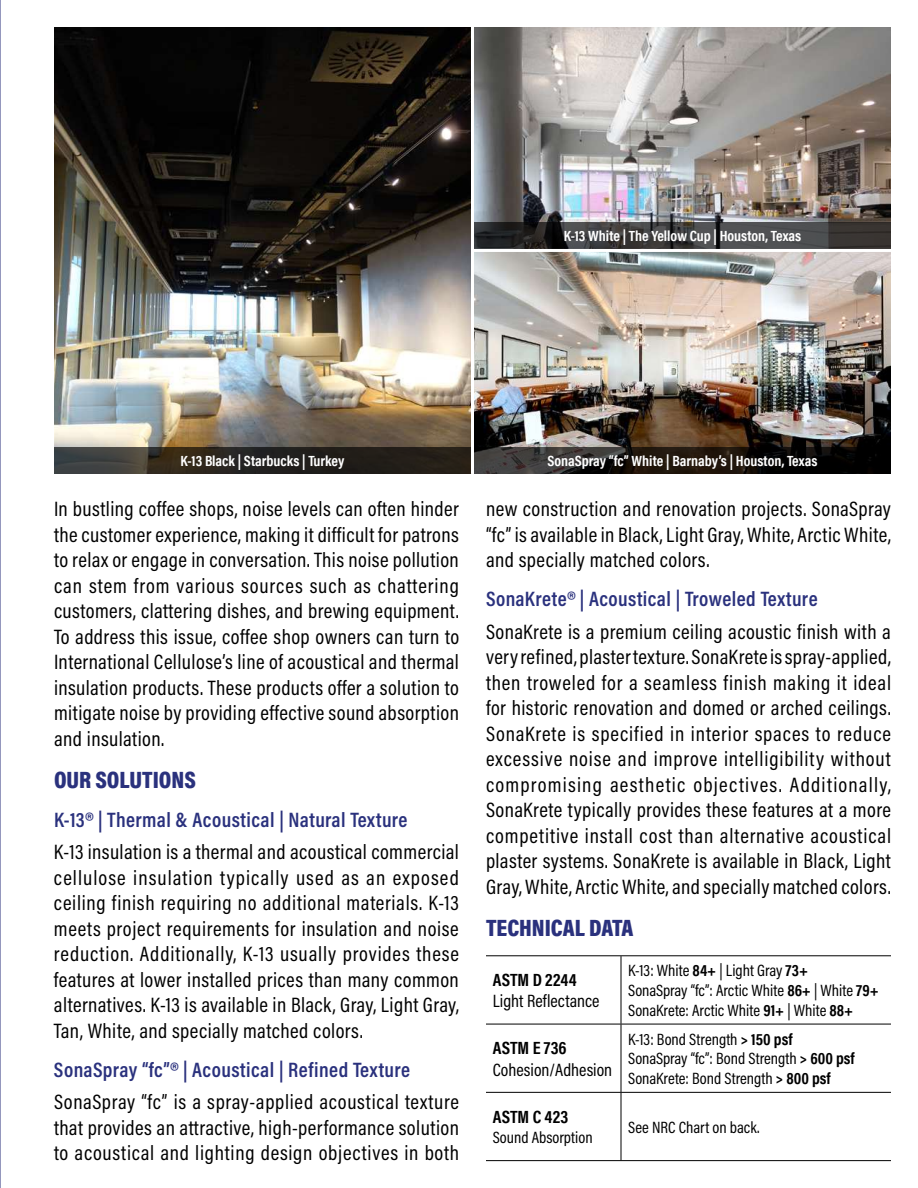
<style>
.page{position:relative;width:918px;height:1188px;background:#fff}
.page>*{position:absolute;margin:0;border:0;box-sizing:border-box;transform-origin:0 0}
.t1{font:900 24px "Acumin Pro Cond";color:#2a317d}
.t2{font:21px/25.5px "Acumin Pro Cond";letter-spacing:.02em;color:#000;text-align:justify}
.t3{font:18px "Acumin Pro Cond";color:#000}
.t4{font:700 18px "Acumin Pro Cond";letter-spacing:.005em;color:#000}
.t5{font:16.5px/19.8px "Acumin Pro Cond";color:#000}
.t6{font:700 15px "Acumin Pro Cond";color:#fff}
.s1{font-weight:600;color:#2a317d}
.s2{font-weight:600;font-size:30px;color:#2a317d}
.s3{font-weight:700}
</style>
<div class="page">
<img style="left:54px;top:27px;width:837px;height:420px">
<hr style="left:486px;top:955px;width:135px;height:1px;background:#000">
<hr style="left:621px;top:955px;width:270px;height:1px;background:#000">
<hr style="left:621px;top:956px;width:1px;height:68px;background:#000">
<hr style="left:621px;top:1024px;width:1px;height:68px;background:#000">
<hr style="left:621px;top:1093px;width:1px;height:67px;background:#000">
<hr style="left:486px;top:1160px;width:135px;height:1px;background:#000">
<hr style="left:621px;top:1160px;width:270px;height:1px;background:#000">
<hr style="left:486px;top:1024px;width:135px;height:1px;background:#000">
<hr style="left:621px;top:1024px;width:270px;height:1px;background:#000">
<hr style="left:486px;top:1092px;width:135px;height:1px;background:#000">
<hr style="left:621px;top:1092px;width:270px;height:1px;background:#000">
<svg style="left:474px;top:222px;width:417px;height:27px;background:#3b3a3b"></svg>
<svg style="left:474px;top:447px;width:417px;height:27px;background:#1e1a16"></svg>
<svg style="left:54px;top:447px;width:417px;height:27px;background:#2c2923"></svg>
<hr style="left:473px;top:249px;width:418px;height:3px;background:#fff">
<hr style="left:471px;top:27px;width:3px;height:447px;background:#fff">
<p class="t6" style="left:564px;top:229px;width:239px">K-13 White | The Yellow Cup | Houston, Texas</p>
<p class="t6" style="left:181px;top:454px;width:165px">K-13 Black | Starbucks | Turkey</p>
<p class="t2" style="left:54px;top:498px;width:407px">In bustling coffee shops, noise levels can often hinder the customer experience, making it difficult for patrons to relax or engage in conversation. This noise pollution can stem from various sources such as chattering customers, clattering dishes, and brewing equipment.<br>To address this issue, coffee shop owners can turn to International Cellulose’s line of acoustical and thermal insulation products. These products offer a solution to mitigate noise by providing effective sound absorption and insulation.</p>
<p class="t1" style="left:54px;top:766px;width:143px">OUR SOLUTIONS</p>
<p class="t2" style="left:54px;top:806px;width:407px;line-height:32.2px"><span class="s1">K-13</span><span class="s2">®</span> <span class="s1">| Thermal &amp; Acoustical | Natural Texture<br></span>K-13 insulation is a thermal and acoustical commercial</p>
<p class="t2" style="left:54px;top:867px;width:407px">cellulose insulation typically used as an exposed ceiling finish requiring no additional materials. K-13 meets project requirements for insulation and noise reduction. Additionally, K-13 usually provides these features at lower installed prices than many common alternatives. K-13 is available in Black, Gray, Light Gray, Tan, White, and specially matched colors.</p>
<p class="t2" style="left:54px;top:1055px;width:406px;line-height:32.2px"><span class="s1">SonaSpray “fc”</span><span class="s2">®</span> <span class="s1">| Acoustical | Refined Texture<br></span>SonaSpray “fc” is a spray-applied acoustical texture</p>
<p class="t2" style="left:54px;top:1116px;width:407px">that provides an attractive, high-performance solution to acoustical and lighting design objectives in both</p>
<p class="t6" style="left:548px;top:454px;width:271px">SonaSpray “fc” White | Barnaby’s | Houston, Texas</p>
<p class="t2" style="left:486px;top:498px;width:407px">new construction and renovation projects. SonaSpray “fc” is available in Black, Light Gray, White, Arctic White, and specially matched colors.</p>
<p class="t2" style="left:486px;top:585px;width:406px;line-height:32.2px"><span class="s1">SonaKrete</span><span class="s2">®</span> <span class="s1">| Acoustical | Troweled Texture<br></span>SonaKrete is a premium ceiling acoustic finish with a</p>
<p class="t2" style="left:486px;top:646px;width:407px">very refined, plaster texture. SonaKrete is spray-applied, then troweled for a seamless finish making it ideal for historic renovation and domed or arched ceilings.<br>SonaKrete is specified in interior spaces to reduce excessive noise and improve intelligibility without compromising aesthetic objectives. Additionally, SonaKrete typically provides these features at a more competitive install cost than alternative acoustical plaster systems. SonaKrete is available in Black, Light Gray, White, Arctic White, and specially matched colors.</p>
<p class="t1" style="left:486px;top:914px;width:149px">TECHNICAL DATA</p>
<p class="t4" style="left:493px;top:972px;width:85px">ASTM D 2244</p>
<p class="t3" style="left:493px;top:993px;width:108px">Light Reflectance</p>
<p class="t5" style="left:628px;top:962px;width:252px">K-13: White <span class="s3">84+</span> | Light Gray <span class="s3">73+<br></span>SonaSpray “fc”: Arctic White <span class="s3">86+</span> | White <span class="s3">79+<br></span>SonaKrete: Arctic White <span class="s3">91+</span> | White <span class="s3">88+</span></p>
<p class="t4" style="left:493px;top:1040px;width:75px">ASTM E 736</p>
<p class="t3" style="left:493px;top:1062px;width:121px">Cohesion/Adhesion</p>
<p class="t4" style="left:493px;top:1109px;width:77px">ASTM C 423</p>
<p class="t5" style="left:493px;top:1129px;width:101px">Sound Absorption</p>
<p class="t5" style="left:628px;top:1030px;width:228px">K-13: Bond Strength <span class="s3">&gt; 150 psf<br></span>SonaSpray “fc”: Bond Strength <span class="s3">&gt; 600 psf<br></span>SonaKrete: Bond Strength <span class="s3">&gt; 800 psf</span></p>
<p class="t5" style="left:628px;top:1118px;width:133px">See NRC Chart on back.</p>
</div>
